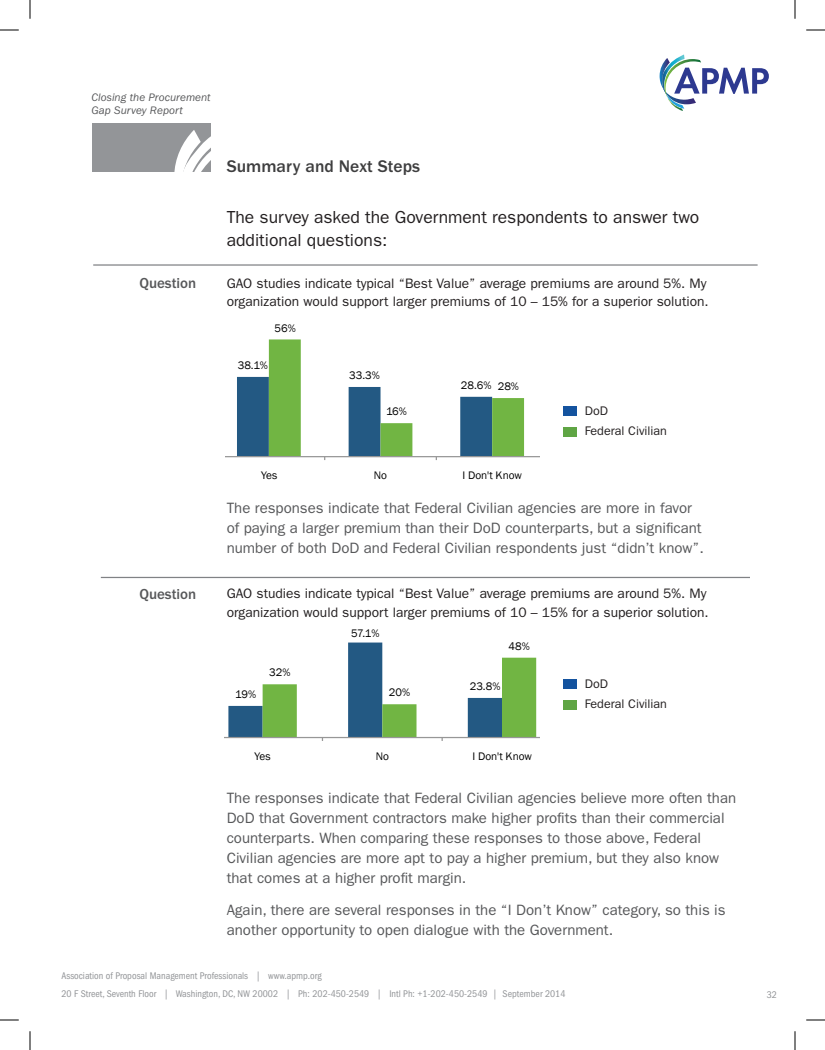
<style>
.page{position:relative;width:825px;height:1050px;background:#fff}
.page>*{position:absolute;margin:0;border:0;box-sizing:border-box;transform-origin:0 0}
.Body_Text{font:17.5px/23.8px "ITC Franklin Gothic Std";color:#231f20}
.Title_1{font:500 17.5px "ITC Franklin Gothic Std";color:#3e3e3f}
.Body_Text-2{font:15px/20px "ITC Franklin Gothic Std";color:#57585a}
.Title_2{font:500 15px "ITC Franklin Gothic Std";color:#57585a}
.Body_Text-3{font:13.75px/18.8px "ITC Franklin Gothic Std";color:#231f20}
.Paragraph_Style_1{font:12.5px "ITC Franklin Gothic Std";color:#231f20}
.t1{font:11.25px/20.1px "Franklin Gothic";color:#000}
.t2{font:italic 11.25px/13.5px "ITC Franklin Gothic Std";letter-spacing:.005em;color:#57585a}
.t3{font:condensed 10px/17.6px "Franklin Gothic";color:#939598}
</style>
<div class="page">
<div style="left:92px;top:124px;width:119px;height:48px;background:#939598"></div>
<svg style="left:660px;top:55px;width:109px;height:56px"></svg>
<svg style="left:174px;top:123px;width:37px;height:49px"></svg>
<hr style="left:226px;top:456px;width:314px;height:1px;background:#979797">
<svg style="left:237px;top:339px;width:287px;height:121px"></svg>
<hr style="left:225px;top:737px;width:315px;height:1px;background:#979797">
<svg style="left:225px;top:643px;width:311px;height:98px"></svg>
<div style="left:564px;top:406px;width:13px;height:9px;background:#14539f"></div>
<div style="left:564px;top:679px;width:13px;height:9px;background:#14539f"></div>
<div style="left:564px;top:427px;width:13px;height:10px;background:#5fa544"></div>
<div style="left:564px;top:700px;width:13px;height:10px;background:#5fa544"></div>
<hr style="left:101px;top:577px;width:649px;height:1px;background:#808285">
<hr style="left:93px;top:264px;width:665px;height:2px;background:#808285">
<svg style="left:0;top:29px;width:19px;height:2px"></svg>
<svg style="left:806px;top:29px;width:19px;height:2px"></svg>
<svg style="left:0;top:1019px;width:19px;height:2px"></svg>
<svg style="left:806px;top:1019px;width:19px;height:2px"></svg>
<svg style="left:29px;top:0;width:2px;height:19px"></svg>
<svg style="left:29px;top:1031px;width:2px;height:19px"></svg>
<svg style="left:794px;top:0;width:2px;height:19px"></svg>
<svg style="left:794px;top:1031px;width:2px;height:19px"></svg>
<p class="t2" style="left:92px;top:91px;width:121px">Closing the Procurement<br>Gap Survey Report</p>
<p class="Title_2" style="left:139px;top:274px;width:58px">Question</p>
<p class="Title_2" style="left:139px;top:585px;width:58px">Question</p>
<p class="Title_1" style="left:227px;top:157px;width:195px">Summary and Next Steps</p>
<p class="Body_Text" style="left:227px;top:205px;width:474px">The survey asked the Government respondents to answer two additional questions:</p>
<p class="Body_Text-3" style="left:227px;top:274px;width:481px">GAO studies indicate typical “Best Value” average premiums are around 5%. My organization would support larger premiums of 10 – 15% for a superior solution.</p>
<p class="t1" style="left:274px;top:318px;width:23px">56%</p>
<p class="t1" style="left:238px;top:355px;width:32px">38.1%</p>
<p class="t1" style="left:349px;top:366px;width:32px">33.3%</p>
<p class="t1" style="left:386px;top:402px;width:22px">16%</p>
<p class="t1" style="left:461px;top:375px;width:32px">28.6%</p>
<p class="t1" style="left:498px;top:377px;width:23px">28%</p>
<p class="t1" style="left:261px;top:465px;width:18px">Yes</p>
<p class="t1" style="left:374px;top:465px;width:15px">No</p>
<p class="t1" style="left:462px;top:465px;width:61px">I Don't Know</p>
<p class="Paragraph_Style_1" style="left:585px;top:403px;width:25px">DoD</p>
<p class="Paragraph_Style_1" style="left:585px;top:424px;width:84px">Federal Civilian</p>
<p class="Body_Text-2" style="left:227px;top:498px;width:477px">The responses indicate that Federal Civilian agencies are more in favor of paying a larger premium than their DoD counterparts, but a significant number of both DoD and Federal Civilian respondents just “didn’t know”.</p>
<p class="Body_Text-3" style="left:227px;top:584px;width:481px">GAO studies indicate typical “Best Value” average premiums are around 5%. My organization would support larger premiums of 10 – 15% for a superior solution.</p>
<p class="t1" style="left:235px;top:684px;width:23px">19%</p>
<p class="t1" style="left:269px;top:663px;width:23px">32%</p>
<p class="t1" style="left:351px;top:624px;width:30px">57.1%</p>
<p class="t1" style="left:389px;top:683px;width:23px">20%</p>
<p class="t1" style="left:509px;top:636px;width:23px">48%</p>
<p class="t1" style="left:470px;top:677px;width:32px">23.8%</p>
<p class="t1" style="left:255px;top:746px;width:18px">Yes</p>
<p class="t1" style="left:376px;top:746px;width:15px">No</p>
<p class="t1" style="left:472px;top:746px;width:61px">I Don't Know</p>
<p class="Paragraph_Style_1" style="left:585px;top:676px;width:25px">DoD</p>
<p class="Paragraph_Style_1" style="left:585px;top:697px;width:84px">Federal Civilian</p>
<p class="t1" style="left:589px;top:681px;width:74px">DoD<br>Federal Civilian</p>
<p class="Body_Text-2" style="left:227px;top:788px;width:511px">The responses indicate that Federal Civilian agencies believe more often than DoD that Government contractors make higher profits than their commercial counterparts. When comparing these responses to those above, Federal Civilian agencies are more apt to pay a higher premium, but they also know that comes at a higher profit margin.</p>
<p class="Body_Text-2" style="left:227px;top:900px;width:500px">Again, there are several responses in the “I Don’t Know” category, so this is another opportunity to open dialogue with the Government.</p>
<p class="t3" style="left:62px;top:967px;width:506px">Association of Proposal Management Professionals | www.apmp.org<br>20 F Street, Seventh Floor | Washington, DC, NW 20002 | Ph: 202-450-2549 | Intl Ph: +1-202-450-2549 | September 2014</p>
<p class="t3" style="left:767px;top:986px;width:12px">32</p>
</div>
